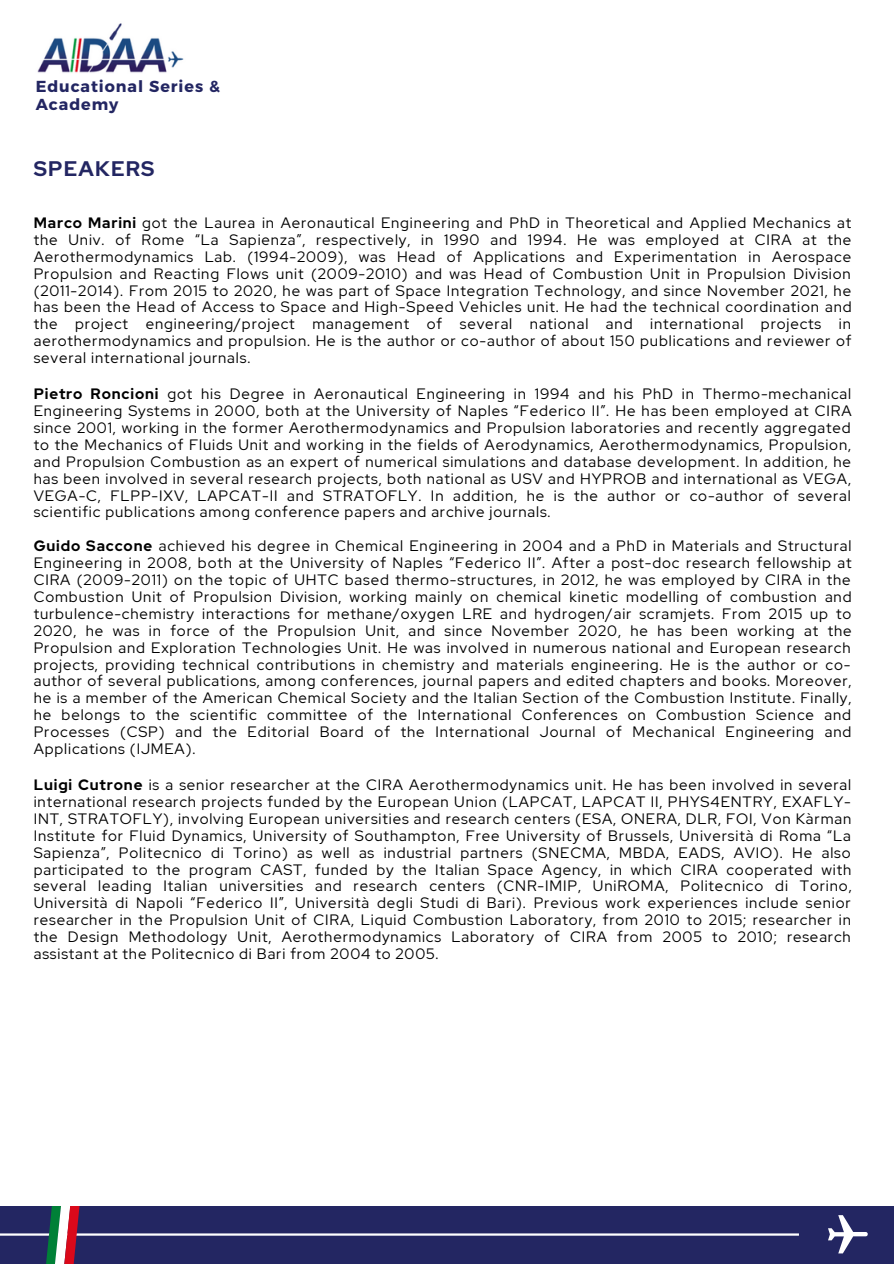
<style>
.page{position:relative;width:894px;height:1264px;background:#fff}
.page>*{position:absolute;margin:0;border:0;box-sizing:border-box;transform-origin:0 0}
.t1{font:700 21px "Red Hat Display";letter-spacing:.06em;color:#232662}
.t2{font:700 15.9px/18px "Montserrat";letter-spacing:.055em;color:#232662}
.t3{font:15px/17px "Red Hat Display";letter-spacing:.06em;color:#000;text-align:justify}
.s1{font-weight:700}
</style>
<div class="page">
<img style="left:37px;top:23px;width:147px;height:50px">
<div style="left:0;top:1205px;width:893px;height:58px;background:#232662"></div>
<hr style="left:0;top:1233px;width:798px;height:2px;background:#fff">
<svg style="left:37px;top:1206px;width:49px;height:57px"></svg>
<svg style="left:828px;top:1215px;width:40px;height:38px"></svg>
<div style="left:0;top:1166px;width:893px;height:40px;background:#fff"></div>
<p class="t2" style="left:36px;top:76px;width:186px">Educational Series &amp;<br>Academy</p>
<p class="t1" style="left:34px;top:155px;width:122px">SPEAKERS</p>
<p class="t3" style="left:34px;top:214px;width:819px"><span class="s1">Marco Marini</span> got the Laurea in Aeronautical Engineering and PhD in Theoretical and Applied Mechanics at the Univ. of Rome “La Sapienza”, respectively, in 1990 and 1994. He was employed at CIRA at the Aerothermodynamics Lab. (1994-2009), was Head of Applications and Experimentation in Aerospace Propulsion and Reacting Flows unit (2009-2010) and was Head of Combustion Unit in Propulsion Division (2011-2014). From 2015 to 2020, he was part of Space Integration Technology, and since November 2021, he has been the Head of Access to Space and High-Speed Vehicles unit. He had the technical coordination and the project engineering/project management of several national and international projects in aerothermodynamics and propulsion. He is the author or co-author of about 150 publications and reviewer of several international journals.</p>
<p class="t3" style="left:34px;top:385px;width:819px"><span class="s1">Pietro Roncioni</span> got his Degree in Aeronautical Engineering in 1994 and his PhD in Thermo-mechanical Engineering Systems in 2000, both at the University of Naples “Federico II”. He has been employed at CIRA since 2001, working in the former Aerothermodynamics and Propulsion laboratories and recently aggregated to the Mechanics of Fluids Unit and working in the fields of Aerodynamics, Aerothermodynamics, Propulsion, and Propulsion Combustion as an expert of numerical simulations and database development. In addition, he has been involved in several research projects, both national as USV and HYPROB and international as VEGA, VEGA-C, FLPP-IXV, LAPCAT-II and STRATOFLY. In addition, he is the author or co-author of several scientific publications among conference papers and archive journals.</p>
<p class="t3" style="left:34px;top:537px;width:819px"><span class="s1">Guido Saccone</span> achieved his degree in Chemical Engineering in 2004 and a PhD in Materials and Structural Engineering in 2008, both at the University of Naples “Federico II”. After a post-doc research fellowship at CIRA (2009-2011) on the topic of UHTC based thermo-structures, in 2012, he was employed by CIRA in the Combustion Unit of Propulsion Division, working mainly on chemical kinetic modelling of combustion and turbulence-chemistry interactions for methane/oxygen LRE and hydrogen/air scramjets. From 2015 up to 2020, he was in force of the Propulsion Unit, and since November 2020, he has been working at the Propulsion and Exploration Technologies Unit. He was involved in numerous national and European research projects, providing technical contributions in chemistry and materials engineering. He is the author or co&shy;author of several publications, among conferences, journal papers and edited chapters and books. Moreover, he is a member of the American Chemical Society and the Italian Section of the Combustion Institute. Finally, he belongs to the scientific committee of the International Conferences on Combustion Science and Processes (CSP) and the Editorial Board of the International Journal of Mechanical Engineering and Applications (IJMEA).</p>
<p class="t3" style="left:34px;top:776px;width:819px"><span class="s1">Luigi Cutrone</span> is a senior researcher at the CIRA Aerothermodynamics unit. He has been involved in several international research projects funded by the European Union (LAPCAT, LAPCAT II, PHYS4ENTRY, EXAFLY-INT, STRATOFLY), involving European universities and research centers (ESA, ONERA, DLR, FOI, Von Kàrman Institute for Fluid Dynamics, University of Southampton, Free University of Brussels, Università di Roma “La Sapienza”, Politecnico di Torino) as well as industrial partners (SNECMA, MBDA, EADS, AVIO). He also participated to the program CAST, funded by the Italian Space Agency, in which CIRA cooperated with several leading Italian universities and research centers (CNR-IMIP, UniROMA, Politecnico di Torino, Università di Napoli “Federico II”, Università degli Studi di Bari). Previous work experiences include senior researcher in the Propulsion Unit of CIRA, Liquid Combustion Laboratory, from 2010 to 2015; researcher in the Design Methodology Unit, Aerothermodynamics Laboratory of CIRA from 2005 to 2010; research assistant at the Politecnico di Bari from 2004 to 2005.</p>
</div>
